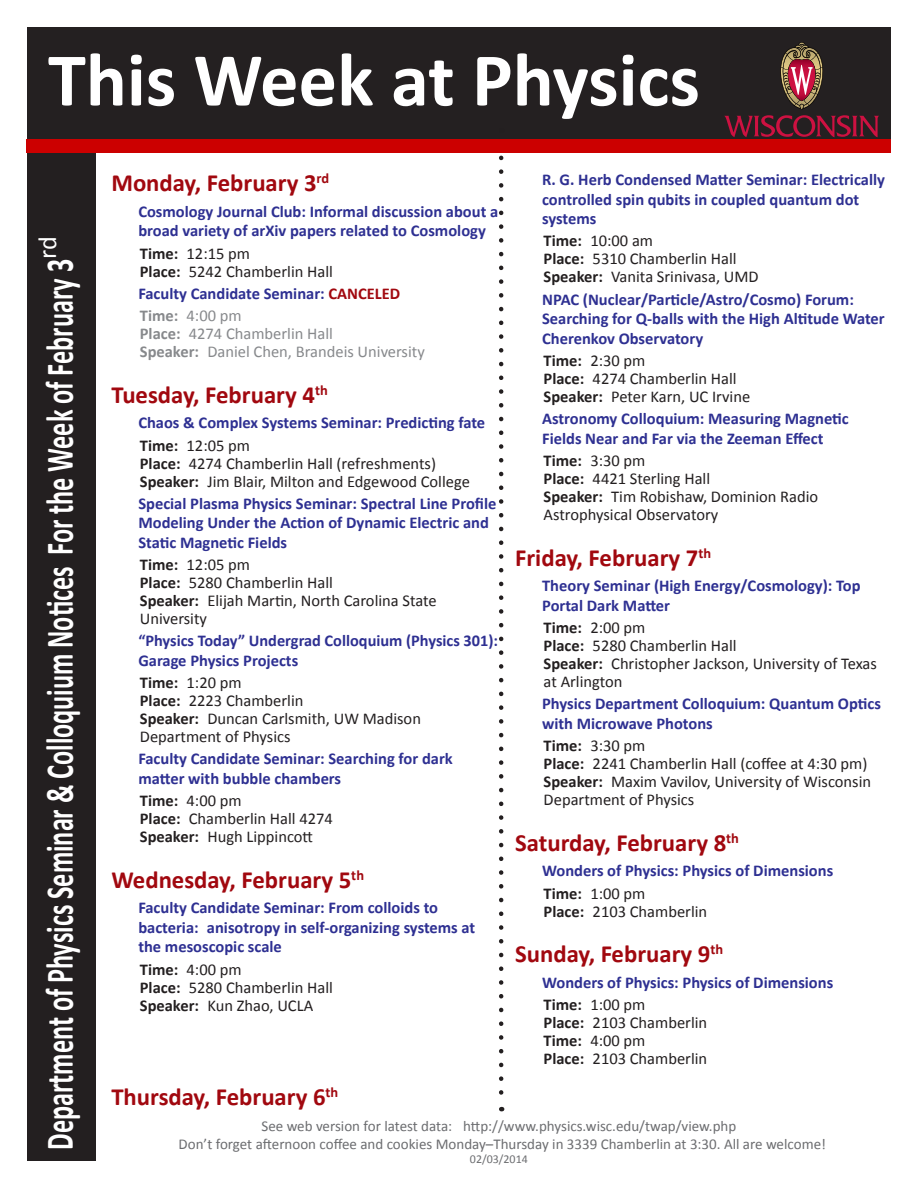
<style>
.page{position:relative;width:918px;height:1188px;background:#fff}
.page>*{position:absolute;margin:0;border:0;box-sizing:border-box;transform-origin:0 0}
.t1{font:700 76.5px "Calibri";color:#fff}
.colloquium{font:700 39.3px "Calibri";color:#fff;scale:.67 1}
.Days{font:700 24.75px "Calibri";color:#a1080f}
.Title-1{font:700 16.5px/19.5px "Calibri";color:#2e3092}
.text{font:16.5px/18px "Calibri";color:#231f20}
.text-2{font:16.5px "Calibri";color:#87898c}
.date_location{font:15px "Calibri";color:#6c6d70}
.date_location-2{font:12px "Calibri";color:#6c6d70}
.s1{font-weight:700}
.s2{color:#a1080f}
</style>
<div class="page">
<div style="left:27px;top:27px;width:864px;height:119px;background:#242021"></div>
<svg style="left:724px;top:42px;width:155px;height:98px"></svg>
<div style="left:27px;top:139px;width:69px;height:1022px;background:#231f20"></div>
<svg style="left:499px;top:155px;width:4px;height:956px"></svg>
<div style="left:27px;top:140px;width:864px;height:13px;background:#c00"></div>
<h1 class="t1" style="left:48px;top:31px;width:654px">This Week at Physics</h1>
<p class="colloquium" style="left:35px;top:1150px;width:1365px;rotate:-90deg">Department of Physics Seminar &amp; Colloquium Notices For the Week of February 3<sup>rd</sup></p>
<p class="Days" style="left:111px;top:167px;width:219px">Monday, February 3<sup>rd</sup></p>
<p class="Title-1" style="left:138px;top:202px;width:361px">Cosmology Journal Club: Informal discussion about a broad variety of arXiv papers related to Cosmology</p>
<p class="text" style="left:140px;top:244px;width:112px"><span class="s1">Time:</span> 12:15 pm</p>
<p class="text" style="left:140px;top:262px;width:195px"><span class="s1">Place:</span> 5242 Chamberlin Hall</p>
<p class="Title-1" style="left:138px;top:284px;width:263px">Faculty Candidate Seminar: <span class="s2">CANCELED</span></p>
<p class="text-2" style="left:140px;top:305px;width:103px"><span class="s1">Time:</span> 4:00 pm</p>
<p class="text-2" style="left:140px;top:323px;width:195px"><span class="s1">Place:</span> 4274 Chamberlin Hall</p>
<p class="text-2" style="left:140px;top:341px;width:287px"><span class="s1">Speaker:</span> Daniel Chen, Brandeis University</p>
<p class="Days" style="left:111px;top:379px;width:218px">Tuesday, February 4<sup>th</sup></p>
<p class="Title-1" style="left:138px;top:413px;width:348px">Chaos &amp; Complex Systems Seminar: Predicting fate</p>
<p class="text" style="left:140px;top:436px;width:112px"><span class="s1">Time:</span> 12:05 pm</p>
<p class="text" style="left:140px;top:454px;width:298px"><span class="s1">Place:</span> 4274 Chamberlin Hall (refreshments)</p>
<p class="text" style="left:140px;top:472px;width:332px"><span class="s1">Speaker:</span> Jim Blair, Milton and Edgewood College</p>
<p class="Title-1" style="left:138px;top:494px;width:360px">Special Plasma Physics Seminar: Spectral Line Profile<br>Modeling Under the Action of Dynamic Electric and<br>Static Magnetic Fields</p>
<p class="text" style="left:140px;top:556px;width:112px"><span class="s1">Time:</span> 12:05 pm</p>
<p class="text" style="left:140px;top:574px;width:195px"><span class="s1">Place:</span> 5280 Chamberlin Hall</p>
<p class="text" style="left:140px;top:592px;width:298px"><span class="s1">Speaker:</span> Elijah Martin, North Carolina State<br>University</p>
<p class="Title-1" style="left:138px;top:631px;width:361px">“Physics Today” Undergrad Colloquium (Physics 301):<br>Garage Physics Projects</p>
<p class="text" style="left:140px;top:674px;width:103px"><span class="s1">Time:</span> 1:20 pm</p>
<p class="text" style="left:140px;top:692px;width:165px"><span class="s1">Place:</span> 2223 Chamberlin</p>
<p class="text" style="left:140px;top:710px;width:283px"><span class="s1">Speaker:</span> Duncan Carlsmith, UW Madison<br>Department of Physics</p>
<p class="Title-1" style="left:138px;top:749px;width:316px">Faculty Candidate Seminar: Searching for dark matter with bubble chambers</p>
<p class="text" style="left:140px;top:792px;width:103px"><span class="s1">Time:</span> 4:00 pm</p>
<p class="text" style="left:140px;top:810px;width:195px"><span class="s1">Place:</span> Chamberlin Hall 4274</p>
<p class="text" style="left:140px;top:828px;width:175px"><span class="s1">Speaker:</span> Hugh Lippincott</p>
<p class="Days" style="left:111px;top:864px;width:254px">Wednesday, February 5<sup>th</sup></p>
<p class="Title-1" style="left:138px;top:898px;width:338px">Faculty Candidate Seminar: From colloids to bacteria: anisotropy in self-organizing systems at the mesoscopic scale</p>
<p class="text" style="left:140px;top:960px;width:103px"><span class="s1">Time:</span> 4:00 pm</p>
<p class="text" style="left:140px;top:978px;width:195px"><span class="s1">Place:</span> 5280 Chamberlin Hall</p>
<p class="text" style="left:140px;top:996px;width:175px"><span class="s1">Speaker:</span> Kun Zhao, UCLA</p>
<p class="Title-1" style="left:542px;top:170px;width:344px">R. G. Herb Condensed Matter Seminar: Electrically controlled spin qubits in coupled quantum dot systems</p>
<p class="text" style="left:544px;top:232px;width:111px"><span class="s1">Time:</span> 10:00 am</p>
<p class="text" style="left:544px;top:250px;width:195px"><span class="s1">Place:</span> 5310 Chamberlin Hall</p>
<p class="text" style="left:544px;top:268px;width:217px"><span class="s1">Speaker:</span> Vanita Srinivasa, UMD</p>
<p class="Title-1" style="left:542px;top:289px;width:344px">NPAC (Nuclear/Particle/Astro/Cosmo) Forum:<br>Searching for Q-balls with the High Altitude Water<br>Cherenkov Observatory</p>
<p class="text" style="left:544px;top:352px;width:103px"><span class="s1">Time:</span> 2:30 pm</p>
<p class="text" style="left:544px;top:370px;width:195px"><span class="s1">Place:</span> 4274 Chamberlin Hall</p>
<p class="text" style="left:544px;top:388px;width:208px"><span class="s1">Speaker:</span> Peter Karn, UC Irvine</p>
<p class="Title-1" style="left:542px;top:409px;width:308px">Astronomy Colloquium: Measuring Magnetic<br>Fields Near and Far via the Zeeman Effect</p>
<p class="text" style="left:544px;top:452px;width:103px"><span class="s1">Time:</span> 3:30 pm</p>
<p class="text" style="left:544px;top:470px;width:168px"><span class="s1">Place:</span> 4421 Sterling Hall</p>
<p class="text" style="left:544px;top:488px;width:276px"><span class="s1">Speaker:</span> Tim Robishaw, Dominion Radio<br>Astrophysical Observatory</p>
<p class="Days" style="left:515px;top:542px;width:198px">Friday, February 7<sup>th</sup></p>
<p class="Title-1" style="left:542px;top:576px;width:320px">Theory Seminar (High Energy/Cosmology): Top<br>Portal Dark Matter</p>
<p class="text" style="left:544px;top:619px;width:103px"><span class="s1">Time:</span> 2:00 pm</p>
<p class="text" style="left:544px;top:637px;width:195px"><span class="s1">Place:</span> 5280 Chamberlin Hall</p>
<p class="text" style="left:544px;top:655px;width:335px"><span class="s1">Speaker:</span> Christopher Jackson, University of Texas at Arlington</p>
<p class="Title-1" style="left:542px;top:694px;width:340px">Physics Department Colloquium: Quantum Optics with Microwave Photons</p>
<p class="text" style="left:544px;top:737px;width:103px"><span class="s1">Time:</span> 3:30 pm</p>
<p class="text" style="left:544px;top:755px;width:325px"><span class="s1">Place:</span> 2241 Chamberlin Hall (coffee at 4:30 pm)</p>
<p class="text" style="left:544px;top:773px;width:329px"><span class="s1">Speaker:</span> Maxim Vavilov, University of Wisconsin<br>Department of Physics</p>
<p class="Days" style="left:515px;top:827px;width:225px">Saturday, February 8<sup>th</sup></p>
<p class="Title-1" style="left:542px;top:861px;width:293px">Wonders of Physics: Physics of Dimensions</p>
<p class="text" style="left:544px;top:884px;width:103px"><span class="s1">Time:</span> 1:00 pm</p>
<p class="text" style="left:544px;top:902px;width:165px"><span class="s1">Place:</span> 2103 Chamberlin</p>
<p class="Days" style="left:515px;top:938px;width:210px">Sunday, February 9<sup>th</sup></p>
<p class="Title-1" style="left:542px;top:973px;width:293px">Wonders of Physics: Physics of Dimensions</p>
<p class="text" style="left:544px;top:996px;width:103px"><span class="s1">Time:</span> 1:00 pm</p>
<p class="text" style="left:544px;top:1014px;width:165px"><span class="s1">Place:</span> 2103 Chamberlin</p>
<p class="text" style="left:544px;top:1032px;width:103px"><span class="s1">Time:</span> 4:00 pm</p>
<p class="text" style="left:544px;top:1050px;width:165px"><span class="s1">Place:</span> 2103 Chamberlin</p>
<p class="Days" style="left:111px;top:1081px;width:228px">Thursday, February 6<sup>th</sup></p>
<p class="date_location" style="left:261px;top:1117px;width:476px">See web version for latest data: http://www.physics.wisc.edu/twap/view.php</p>
<p class="date_location" style="left:179px;top:1135px;width:649px">Don’t forget afternoon coffee and cookies Monday–Thursday in 3339 Chamberlin at 3:30. All are welcome!</p>
<p class="date_location-2" style="left:470px;top:1152px;width:59px">02/03/2014</p>
</div>
